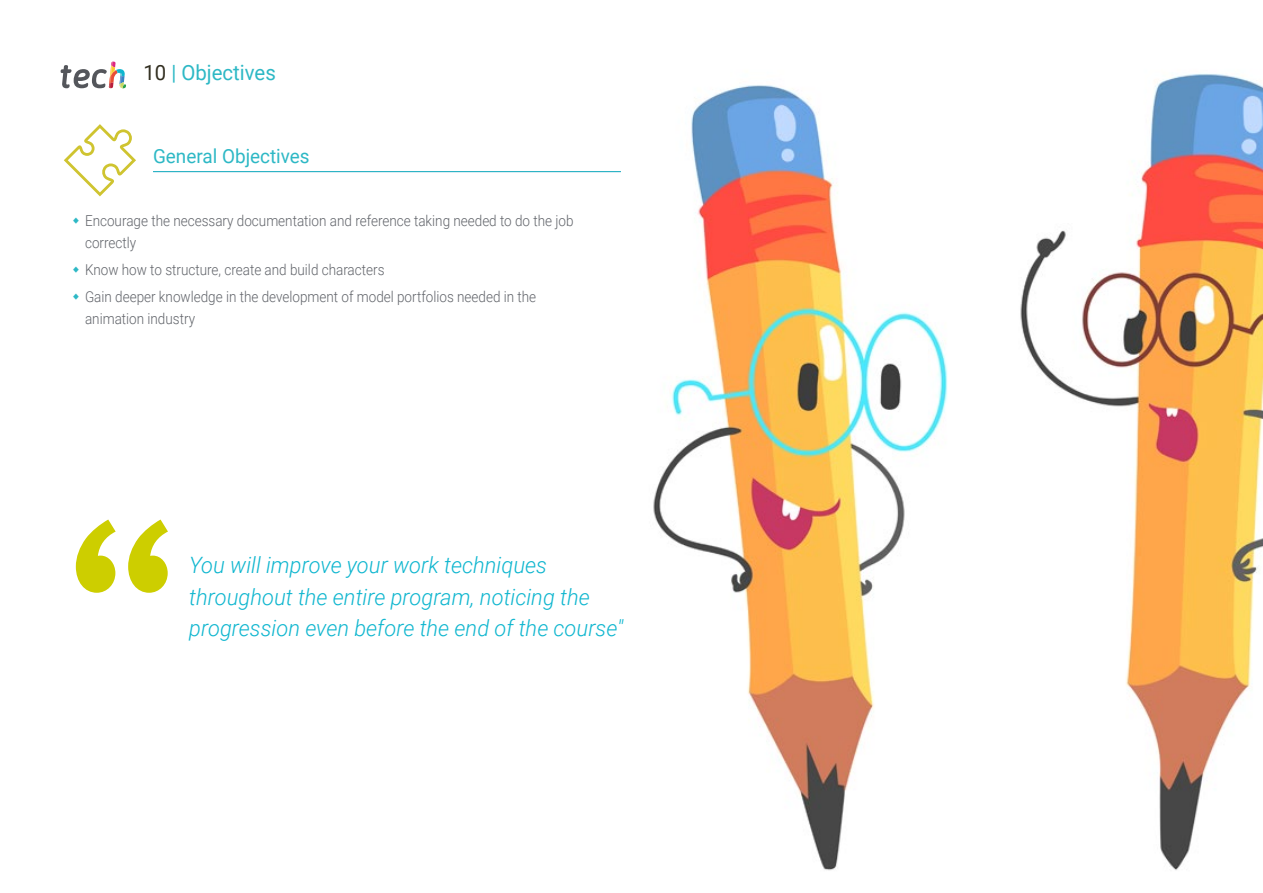
<style>
.page{position:relative;width:1263px;height:893px;background:#fff}
.page>*{position:absolute;margin:0;border:0;box-sizing:border-box;transform-origin:0 0}
.t1{font:italic 300 22.5px/31.5px "Roboto";color:#0fb6cf}
.t2{font:21px "Roboto";color:#2db8c5}
.t3{font:19.5px "Roboto";color:#2db8c5}
.t4{font:300 15px/22.5px "Roboto";color:#61646a;scale:.9 1}
.s1{color:#312e20}
</style>
<div class="page">
<img style="left:653px;top:73px;width:610px;height:798px">
<svg style="left:76px;top:520px;width:92px;height:73px"></svg>
<hr style="left:153px;top:171px;width:468px;height:1px;background:#2db8c5">
<svg style="left:64px;top:124px;width:72px;height:72px"></svg>
<svg style="left:61px;top:62px;width:65px;height:27px"></svg>
<h2 class="t2" style="left:144px;top:57px;width:134px"><span class="s1">10</span> | Objectives</h2>
<h3 class="t3" style="left:153px;top:143px;width:158px">General Objectives</h3>
<p class="t4" style="left:85px;top:208px;width:544px">Encourage the necessary documentation and reference taking needed to do the job correctly</p>
<p class="t4" style="left:85px;top:256px;width:503px;line-height:26.7px">Know how to structure, create and build characters<br>Gain deeper knowledge in the development of model portfolios needed in the</p>
<p class="t4" style="left:85px;top:307px;width:124px">animation industry</p>
<h1 class="t1" style="left:189px;top:548px;width:436px">You will improve your work techniques throughout the entire program, noticing the progression even before the end of the course"</h1>
</div>
